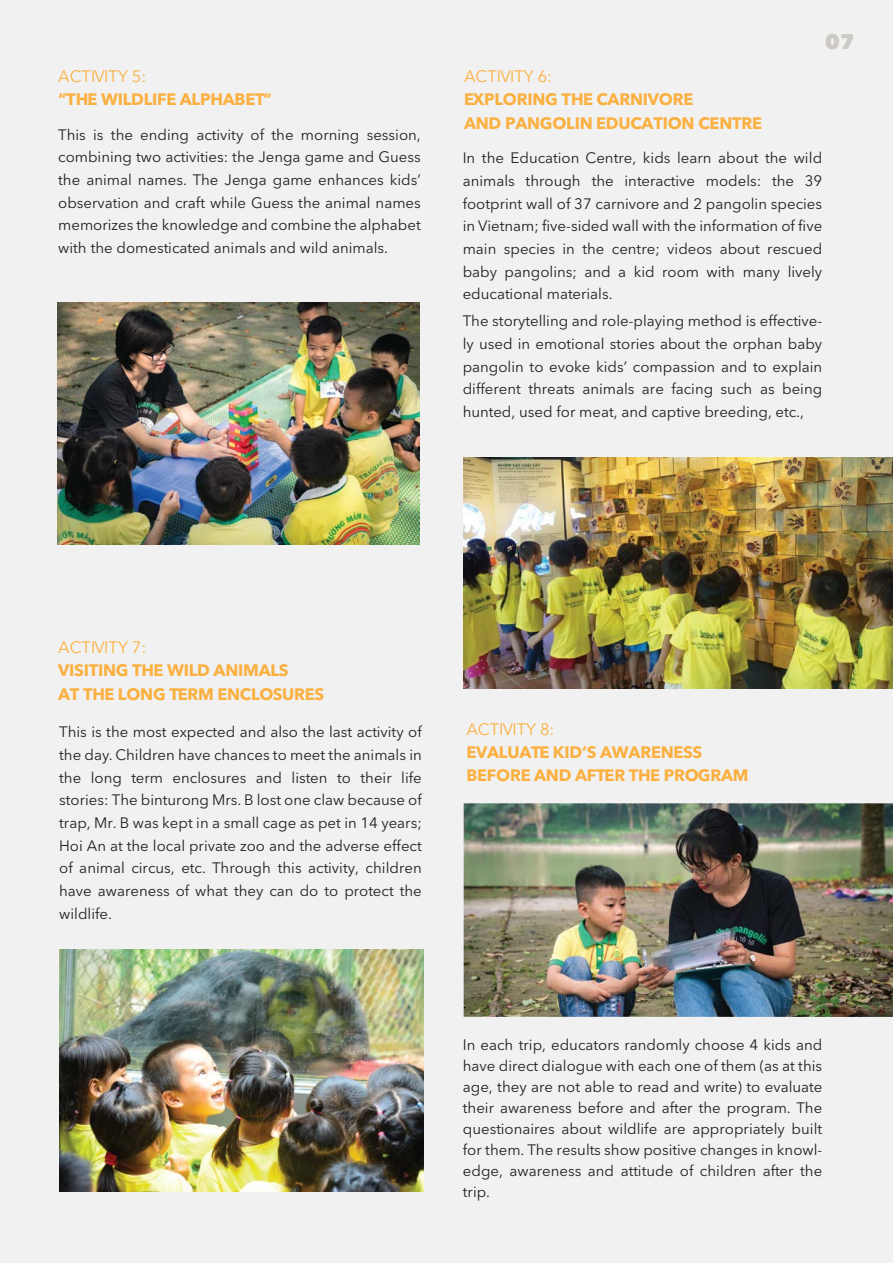
<style>
.page{position:relative;width:893px;height:1263px;background:#f1f1f2}
.page>*{position:absolute;margin:0;border:0;box-sizing:border-box;transform-origin:0 0}
.t1{font:800 21px "Avenir Next LT Pro";color:#cdcac6}
.t2{font:700 16.5px/23.4px "Avenir Next LT Pro";letter-spacing:-.015em;color:#fbb040}
.t3{font:16.5px "Avenir Next LT Pro";color:#fbb040}
.t4{font:15px/22.6px "Avenir Next LT Pro";color:#231f20;text-align:justify}
</style>
<div class="page">
<img style="left:464px;top:458px;width:429px;height:230px">
<img style="left:57px;top:302px;width:363px;height:242px">
<img style="left:59px;top:949px;width:364px;height:243px">
<img style="left:464px;top:803px;width:429px;height:214px">
<p class="t3" style="left:58px;top:62px;width:90px">ACTIVITY 5:</p>
<p class="t2" style="left:58px;top:88px;width:215px">“THE WILDLIFE ALPHABET”</p>
<p class="t4" style="left:58px;top:122px;width:364px">This is the ending activity of the morning session, combining two activities: the Jenga game and Guess the animal names. The Jenga game enhances kids’ observation and craft while Guess the animal names memorizes the knowledge and combine the alphabet with the domesticated animals and wild animals.</p>
<h1 class="t1" style="left:825px;top:28px;width:31px">07</h1>
<p class="t3" style="left:464px;top:62px;width:90px">ACTIVITY 6:</p>
<p class="t2" style="left:464px;top:88px;width:300px">EXPLORING THE CARNIVORE<br>AND PANGOLIN EDUCATION CENTRE</p>
<p class="t4" style="left:463px;top:146px;width:361px">In the Education Centre, kids learn about the wild animals through the interactive models: the 39 footprint wall of 37 carnivore and 2 pangolin species in Vietnam; five-sided wall with the information of five main species in the centre; videos about rescued baby pangolins; and a kid room with many lively educational materials.</p>
<p class="t4" style="left:463px;top:309px;width:361px">The storytelling and role-playing method is effective&shy;ly used in emotional stories about the orphan baby pangolin to evoke kids’ compassion and to explain different threats animals are facing such as being hunted, used for meat, and captive breeding, etc.,</p>
<p class="t3" style="left:58px;top:633px;width:90px">ACTIVITY 7:</p>
<p class="t2" style="left:58px;top:659px;width:268px">VISITING THE WILD ANIMALS<br>AT THE LONG TERM ENCLOSURES</p>
<p class="t4" style="left:59px;top:720px;width:364px">This is the most expected and also the last activity of the day. Children have chances to meet the animals in the long term enclosures and listen to their life stories: The binturong Mrs. B lost one claw because of trap, Mr. B was kept in a small cage as pet in 14 years; Hoi An at the local private zoo and the adverse effect of animal circus, etc. Through this activity, children have awareness of what they can do to protect the wildlife.</p>
<p class="t3" style="left:466px;top:715px;width:90px">ACTIVITY 8:</p>
<p class="t2" style="left:466px;top:740px;width:284px">EVALUATE KID’S AWARENESS<br>BEFORE AND AFTER THE PROGRAM</p>
<p class="t4" style="left:463px;top:1034px;width:361px;line-height:21px">In each trip, educators randomly choose 4 kids and have direct dialogue with each one of them (as at this age, they are not able to read and write) to evaluate their awareness before and after the program. The questionaires about wildlife are appropriately built for them. The results show positive changes in knowl&shy;edge, awareness and attitude of children after the trip.</p>
</div>
